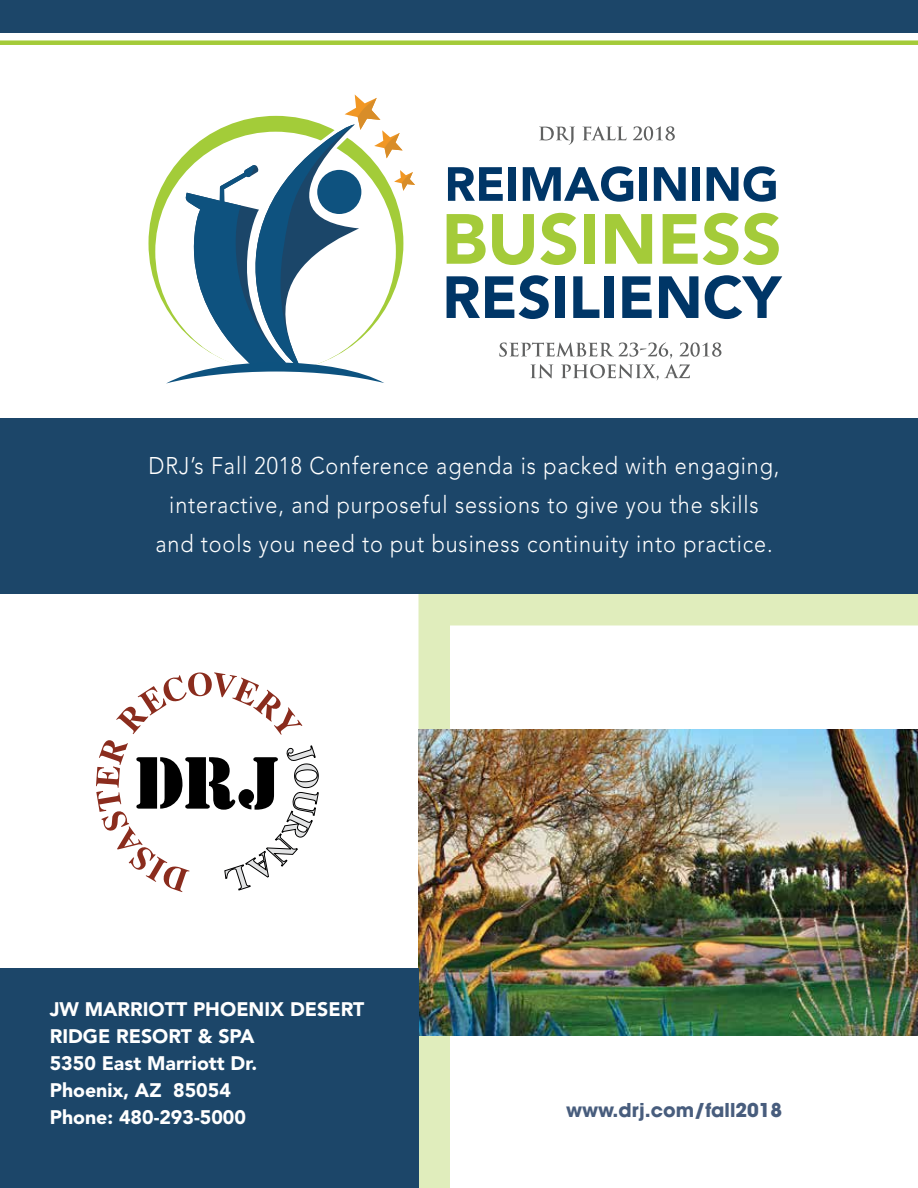
<style>
.page{position:relative;width:918px;height:1188px;background:#fff}
.page>*{position:absolute;margin:0;border:0;box-sizing:border-box;transform-origin:0 0}
.t1{font:300 24px/39px "Avenir LT Std";letter-spacing:.04em;color:#fff;text-align:center;scale:.9 1}
.t2{font:900 19.5px/27px "Avenir LT Std";color:#fff}
.t3{font:700 18.9px "Avant Garde";color:#485d7d}
</style>
<div class="page">
<div style="left:0;top:418px;width:918px;height:176px;background:#1c4669"></div>
<svg style="left:96px;top:672px;width:223px;height:220px"></svg>
<svg style="left:418px;top:594px;width:500px;height:594px"></svg>
<img style="left:418px;top:729px;width:500px;height:307px">
<div style="left:0;top:969px;width:418px;height:219px;background:#1c4669"></div>
<svg style="left:166px;top:95px;width:249px;height:289px"></svg>
<svg style="left:499px;top:342px;width:222px;height:38px"></svg>
<svg style="left:448px;top:167px;width:55px;height:34px"></svg>
<div style="left:509px;top:167px;width:7px;height:34px;background:#003667"></div>
<svg style="left:523px;top:166px;width:110px;height:36px"></svg>
<div style="left:640px;top:167px;width:7px;height:34px;background:#003667"></div>
<svg style="left:654px;top:167px;width:32px;height:34px"></svg>
<div style="left:692px;top:167px;width:8px;height:34px;background:#003667"></div>
<svg style="left:707px;top:166px;width:69px;height:36px"></svg>
<svg style="left:447px;top:275px;width:102px;height:44px"></svg>
<div style="left:555px;top:276px;width:10px;height:42px;background:#003667"></div>
<svg style="left:573px;top:276px;width:26px;height:42px"></svg>
<div style="left:604px;top:276px;width:10px;height:42px;background:#003667"></div>
<svg style="left:622px;top:276px;width:30px;height:42px"></svg>
<svg style="left:659px;top:276px;width:39px;height:42px"></svg>
<svg style="left:705px;top:275px;width:77px;height:44px"></svg>
<svg style="left:447px;top:214px;width:39px;height:50px"></svg>
<svg style="left:492px;top:214px;width:42px;height:51px"></svg>
<svg style="left:540px;top:213px;width:36px;height:52px"></svg>
<div style="left:584px;top:214px;width:11px;height:50px;background:#a4cb39"></div>
<svg style="left:605px;top:214px;width:47px;height:50px"></svg>
<svg style="left:663px;top:213px;width:116px;height:52px"></svg>
<svg style="left:539px;top:127px;width:35px;height:18px"></svg>
<svg style="left:582px;top:126px;width:45px;height:14px"></svg>
<svg style="left:633px;top:126px;width:42px;height:15px"></svg>
<div style="left:0;top:0;width:918px;height:32px;background:#1c4669"></div>
<div style="left:0;top:40px;width:918px;height:5px;background:#a4cb39"></div>
<p class="t1" style="left:149px;top:446px;width:702px">DRJ’s Fall 2018 Conference agenda is packed with engaging, interactive, and purposeful sessions to give you the skills and tools you need to put business continuity into practice.</p>
<p class="t2" style="left:50px;top:995px;width:113px">JW MARRIOTT</p>
<p class="t2" style="left:193px;top:995px;width:160px">PHOENIX DESERT</p>
<p class="t2" style="left:50px;top:1022px;width:117px">RIDGE RESORT</p>
<p class="t2" style="left:50px;top:1022px;width:209px;text-indent:148px">&amp; SPA<br>5350 EAST MARRIOTT DR.<br>PHOENIX, AZ 85054<br>PHONE: 480-293-5000</p>
<p class="t3" style="left:566px;top:1098px;width:218px">www.drj.com/fall2018</p>
</div>
